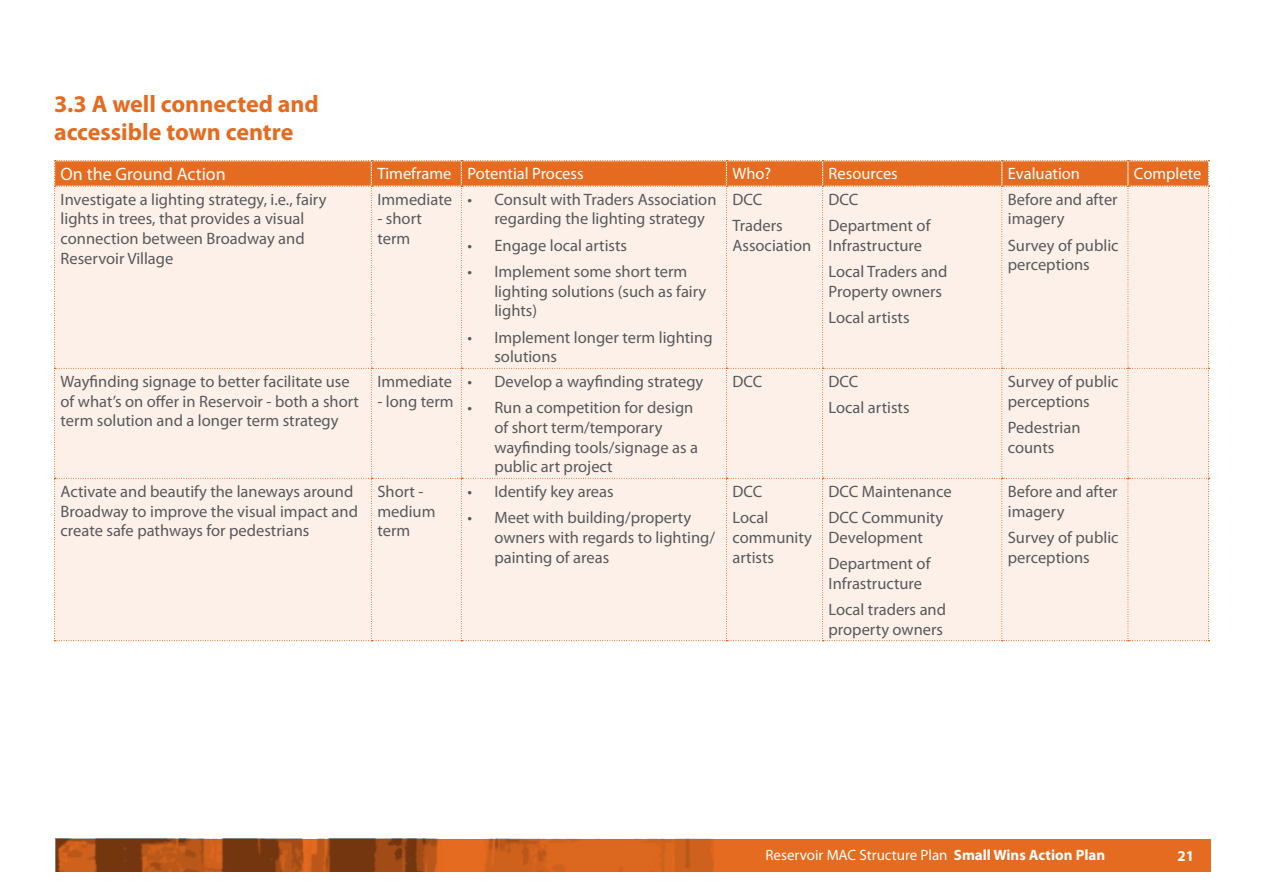
<style>
.page{position:relative;width:1263px;height:893px;background:#fff}
.page>*{position:absolute;margin:0;border:0;box-sizing:border-box;transform-origin:0 0}
.t1{font:700 24px/28.8px "Myriad Pro";color:#e46b1f}
.t2{font:18px "Myriad Pro";color:#fff}
.t3{font:16.5px/19.8px "Myriad Pro";color:#58595b}
.t4{font:16.5px "Myriad Pro";color:#fff}
.t5{font:15px "Myriad Pro";color:#fff}
.t6{font:700 15px "Myriad Pro";color:#fff}
.s1{font-weight:700}
</style>
<div class="page">
<div style="left:56px;top:839px;width:1154px;height:33px;background:#e46b1f"></div>
<img style="left:55px;top:839px;width:658px;height:33px">
<svg style="left:54px;top:160px;width:1155px;height:481px;background:#fae8dd"></svg>
<h1 class="t1" style="left:54px;top:88px;width:266px">3.3 A well connected and accessible town centre</h1>
<p class="t2" style="left:61px;top:163px;width:167px">On the Ground Action</p>
<p class="t4" style="left:377px;top:163px;width:208px">Timeframe Potential Process</p>
<p class="t4" style="left:732px;top:163px;width:40px">Who?</p>
<p class="t4" style="left:828px;top:163px;width:71px">Resources</p>
<p class="t4" style="left:1008px;top:163px;width:74px">Evaluation</p>
<p class="t4" style="left:1134px;top:163px;width:69px">Complete</p>
<p class="t3" style="left:61px;top:189px;width:267px">Investigate a lighting strategy, i.e., fairy lights in trees, that provides a visual connection between Broadway and Reservoir Village</p>
<p class="t3" style="left:377px;top:189px;width:76px">Immediate</p>
<p class="t3" style="left:1008px;top:189px;width:111px">Before and after imagery</p>
<p class="t3" style="left:1008px;top:235px;width:112px">Survey of public perceptions</p>
<p class="t3" style="left:494px;top:189px;width:224px;text-indent:-27px">• Consult with Traders Association regarding the lighting strategy</p>
<p class="t3" style="left:467px;top:235px;width:161px">• Engage local artists</p>
<p class="t3" style="left:494px;top:261px;width:213px;text-indent:-27px">• Implement some short term lighting solutions (such as fairy lights)</p>
<p class="t3" style="left:494px;top:327px;width:220px;text-indent:-27px">• Implement longer term lighting solutions</p>
<p class="t3" style="left:732px;top:186px;width:52px;line-height:26.2px">DCC<br>Traders</p>
<p class="t3" style="left:732px;top:235px;width:80px">Association</p>
<p class="t3" style="left:828px;top:186px;width:103px;line-height:26.2px">DCC<br>Department of</p>
<p class="t3" style="left:828px;top:232px;width:120px;line-height:26.2px">Infrastructure<br>Local Traders and</p>
<p class="t3" style="left:828px;top:278px;width:115px;line-height:26.2px">Property owners<br>Local artists</p>
<p class="t3" style="left:377px;top:209px;width:46px">- short term</p>
<p class="t3" style="left:61px;top:371px;width:300px">Wayfinding signage to better facilitate use of what’s on offer in Reservoir - both a short term solution and a longer term strategy</p>
<p class="t3" style="left:377px;top:371px;width:76px">Immediate</p>
<p class="t3" style="left:377px;top:391px;width:78px">- long term</p>
<p class="t3" style="left:467px;top:371px;width:237px">• Develop a wayfinding strategy</p>
<p class="t3" style="left:494px;top:397px;width:205px;text-indent:-27px">• Run a competition for design of short term/temporary wayfinding tools/signage as a public art project</p>
<p class="t3" style="left:61px;top:481px;width:299px">Activate and beautify the laneways around<br>Broadway to improve the visual impact and create safe pathways for pedestrians</p>
<p class="t3" style="left:377px;top:481px;width:60px">Short - medium term</p>
<p class="t3" style="left:467px;top:481px;width:148px">• Identify key areas</p>
<p class="t3" style="left:494px;top:507px;width:222px;text-indent:-27px">• Meet with building/property owners with regards to lighting/ painting of areas</p>
<p class="t3" style="left:732px;top:371px;width:31px">DCC</p>
<p class="t3" style="left:828px;top:368px;width:82px;line-height:26.2px">DCC<br>Local artists</p>
<p class="t3" style="left:1008px;top:371px;width:112px">Survey of public perceptions</p>
<p class="t3" style="left:1008px;top:417px;width:74px">Pedestrian counts</p>
<p class="t3" style="left:732px;top:478px;width:37px;line-height:26.2px">DCC<br>Local</p>
<p class="t3" style="left:732px;top:527px;width:81px">community artists</p>
<p class="t3" style="left:828px;top:478px;width:125px;line-height:26.2px">DCC Maintenance<br>DCC Community</p>
<p class="t3" style="left:828px;top:524px;width:103px;line-height:26.2px">Development<br>Department of</p>
<p class="t3" style="left:828px;top:570px;width:119px;line-height:26.2px">Infrastructure<br>Local traders and</p>
<p class="t3" style="left:828px;top:619px;width:116px">property owners</p>
<p class="t3" style="left:1008px;top:481px;width:111px">Before and after imagery</p>
<p class="t3" style="left:1008px;top:527px;width:112px">Survey of public perceptions</p>
<p class="t5" style="left:765px;top:846px;width:341px">Reservoir MAC Structure Plan <span class="s1">Small Wins Action Plan</span></p>
<p class="t6" style="left:1177px;top:847px;width:18px">21</p>
</div>
